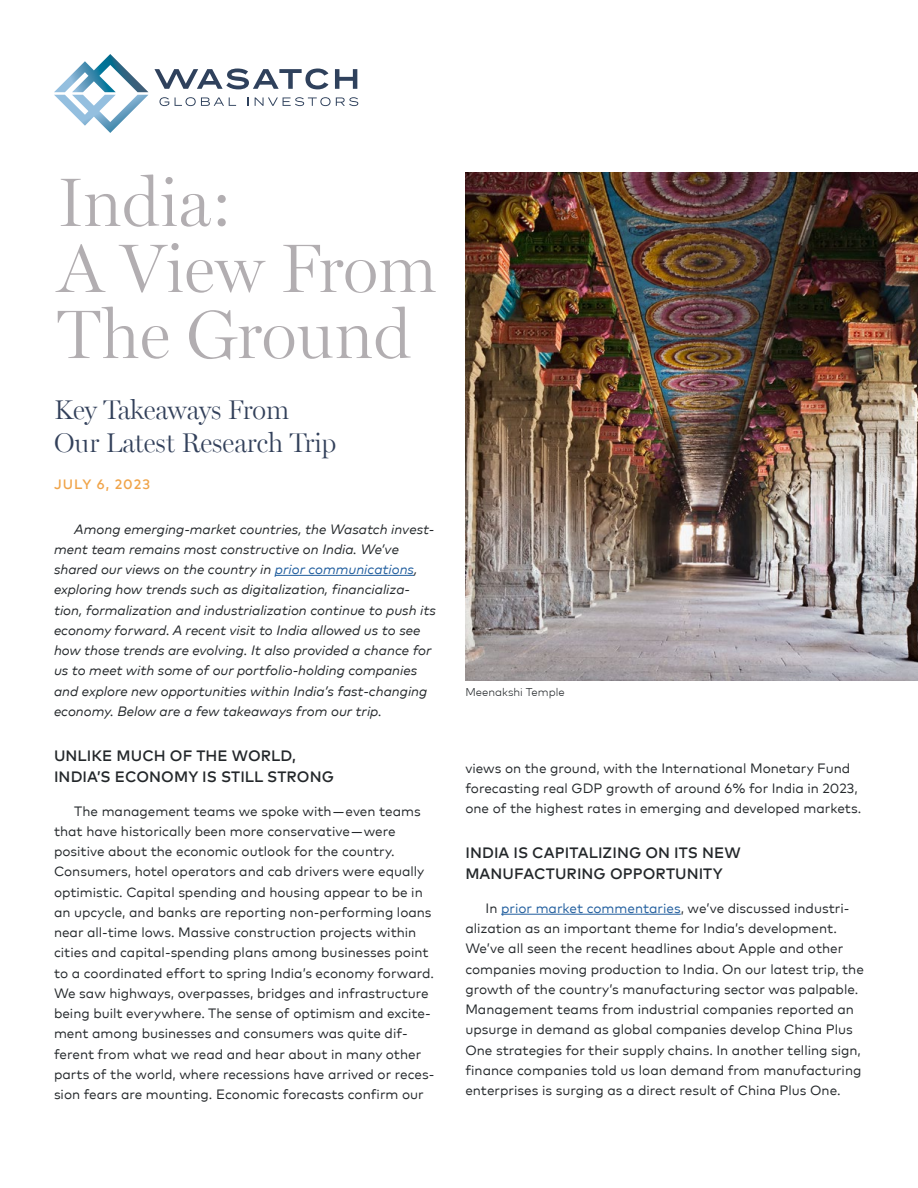
<style>
.page{position:relative;width:918px;height:1188px;background:#fff}
.page>*{position:absolute;margin:0;border:0;box-sizing:border-box;transform-origin:0 0}
.t1{font:300 69px/66px "Miller Display";color:#b2aeb1}
.t2{font:300 27px/33px "Miller Display";color:#33415b}
.t3{font:500 15px/21px "Mark Pro";letter-spacing:.005em;color:#23272a}
.t4{font:13.5px/20.2px "Mark Pro";color:#23272a}
.t5{font:italic 13.5px/20.2px "Mark Pro";color:#23272a}
.t6{font:500 13.5px "Mark Pro";letter-spacing:.075em;color:#f0a449}
.t7{font:300 11.25px "Mark Pro";color:#23272a}
.s1{color:#215e9e}
</style>
<div class="page">
<svg style="left:54px;top:54px;width:304px;height:79px"></svg>
<hr style="left:275px;top:575px;width:139px;height:1px;background:#215e9e">
<img style="left:465px;top:173px;width:453px;height:508px">
<hr style="left:501px;top:914px;width:180px;height:1px;background:#215e9e">
<h1 class="t1" style="left:57px;top:168px;width:381px">India:<br>A View From<br>The Ground</h1>
<h2 class="t2" style="left:54px;top:393px;width:284px">Key Takeaways From<br>Our Latest Research Trip</h2>
<p class="t6" style="left:54px;top:474px;width:98px">JULY 6, 2023</p>
<p class="t5" style="left:54px;top:518px;width:384px;text-indent:20px">Among emerging-market countries, the Wasatch invest&shy;ment team remains most constructive on India. We’ve shared our views on the country in <span class="s1">prior communications</span>, exploring how trends such as digitalization, financializa&shy;tion, formalization and industrialization continue to push its economy forward. A recent visit to India allowed us to see how those trends are evolving. It also provided a chance for us to meet with some of our portfolio-holding companies and explore new opportunities within India’s fast-changing economy. Below are a few takeaways from our trip.</p>
<p class="t3" style="left:54px;top:744px;width:281px">UNLIKE MUCH OF THE WORLD,<br>INDIA’S ECONOMY IS STILL STRONG</p>
<p class="t4" style="left:54px;top:800px;width:382px;text-indent:20px">The management teams we spoke with—even teams that have historically been more conservative—were positive about the economic outlook for the country.<br>Consumers, hotel operators and cab drivers were equally optimistic. Capital spending and housing appear to be in an upcycle, and banks are reporting non-performing loans near all-time lows. Massive construction projects within cities and capital-spending plans among businesses point to a coordinated effort to spring India’s economy forward.<br>We saw highways, overpasses, bridges and infrastructure being built everywhere. The sense of optimism and excite&shy;ment among businesses and consumers was quite dif&shy;ferent from what we read and hear about in many other parts of the world, where recessions have arrived or reces&shy;sion fears are mounting. Economic forecasts confirm our</p>
<p class="t7" style="left:465px;top:683px;width:101px">Meenakshi Temple</p>
<p class="t4" style="left:465px;top:757px;width:397px">views on the ground, with the International Monetary Fund forecasting real GDP growth of around 6% for India in 2023, one of the highest rates in emerging and developed markets.</p>
<p class="t3" style="left:465px;top:841px;width:277px">INDIA IS CAPITALIZING ON ITS NEW<br>MANUFACTURING OPPORTUNITY</p>
<p class="t4" style="left:465px;top:897px;width:400px;text-indent:20px">In <span class="s1">prior market commentaries</span>, we’ve discussed industri&shy;alization as an important theme for India’s development.<br>We’ve all seen the recent headlines about Apple and other companies moving production to India. On our latest trip, the growth of the country’s manufacturing sector was palpable.<br>Management teams from industrial companies reported an upsurge in demand as global companies develop China Plus One strategies for their supply chains. In another telling sign, finance companies told us loan demand from manufacturing enterprises is surging as a direct result of China Plus One.</p>
</div>
